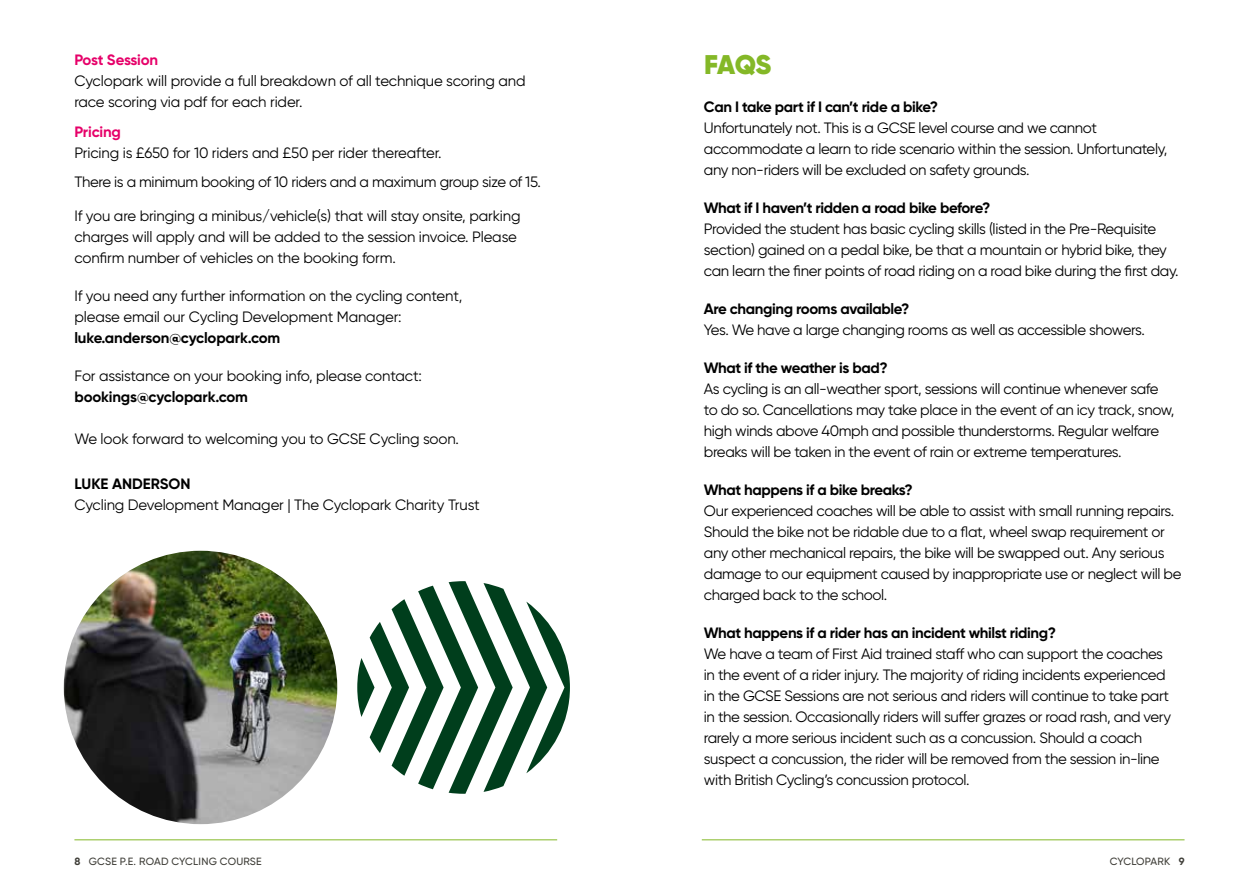
<style>
.page{position:relative;width:1259px;height:893px;background:#fff}
.page>*{position:absolute;margin:0;border:0;box-sizing:border-box;transform-origin:0 0}
.t1{font:900 27px "Gilroy";color:#84b827}
.t2{font:15px/21px "Gilroy";letter-spacing:-.025em;color:#000}
.t3{font:700 15px "Gilroy";letter-spacing:-.025em;color:#000}
.t4{font:700 15px "Gilroy";letter-spacing:-.015em;color:#e60069}
.t5{font:700 15px "Gilroy";color:#000}
.t6{font:500 10.5px "Gilroy";letter-spacing:.015em;color:#3e3d37}
.s1{font-weight:700}
</style>
<div class="page">
<hr style="left:74px;top:839px;width:483px;height:1px;background:#84b827">
<hr style="left:702px;top:839px;width:482px;height:1px;background:#84b827">
<img style="left:64px;top:551px;width:273px;height:273px;border-radius:137px">
<svg style="left:357px;top:581px;width:213px;height:213px"></svg>
<p class="t4" style="left:74px;top:51px;width:85px">Post Session</p>
<p class="t2" style="left:74px;top:70px;width:453px">Cyclopark will provide a full breakdown of all technique scoring and race scoring via pdf for each rider.</p>
<p class="t4" style="left:74px;top:122px;width:48px">Pricing</p>
<p class="t2" style="left:74px;top:137px;width:468px;line-height:29.5px">Pricing is £650 for 10 riders and £50 per rider thereafter.<br>There is a minimum booking of 10 riders and a maximum group size of 15.</p>
<p class="t2" style="left:74px;top:205px;width:448px">If you are bringing a minibus/vehicle(s) that will stay onsite, parking charges will apply and will be added to the session invoice. Please confirm number of vehicles on the booking form.</p>
<p class="t2" style="left:74px;top:285px;width:389px">If you need any further information on the cycling content, please email our Cycling Development Manager:</p>
<p class="t3" style="left:74px;top:328px;width:207px">luke.anderson@cyclopark.com</p>
<p class="t2" style="left:74px;top:365px;width:349px">For assistance on your booking info, please contact:</p>
<p class="t3" style="left:74px;top:387px;width:175px">bookings@cyclopark.com</p>
<p class="t2" style="left:74px;top:428px;width:386px">We look forward to welcoming you to GCSE Cycling soon.</p>
<p class="t5" style="left:74px;top:474px;width:118px">LUKE ANDERSON</p>
<p class="t2" style="left:74px;top:494px;width:407px">Cycling Development Manager | The Cyclopark Charity Trust</p>
<h1 class="t1" style="left:704px;top:47px;width:69px">FAQS</h1>
<p class="t3" style="left:704px;top:97px;width:236px">Can I take part if I can’t ride a bike?</p>
<p class="t2" style="left:704px;top:117px;width:465px">Unfortunately not. This is a GCSE level course and we cannot accommodate a learn to ride scenario within the session. Unfortunately, any non-riders will be excluded on safety grounds.</p>
<p class="t3" style="left:704px;top:198px;width:288px">What if I haven’t ridden a road bike before?</p>
<p class="t2" style="left:704px;top:218px;width:476px">Provided the student has basic cycling skills (listed in the Pre-Requisite section) gained on a pedal bike, be that a mountain or hybrid bike, they can learn the finer points of road riding on a road bike during the first day.</p>
<p class="t3" style="left:704px;top:299px;width:207px">Are changing rooms available?</p>
<p class="t2" style="left:704px;top:319px;width:442px">Yes. We have a large changing rooms as well as accessible showers.</p>
<p class="t3" style="left:704px;top:358px;width:185px">What if the weather is bad?</p>
<p class="t2" style="left:704px;top:378px;width:472px">As cycling is an all-weather sport, sessions will continue whenever safe to do so. Cancellations may take place in the event of an icy track, snow, high winds above 40mph and possible thunderstorms. Regular welfare breaks will be taken in the event of rain or extreme temperatures.</p>
<p class="t3" style="left:704px;top:480px;width:210px">What happens if a bike breaks?</p>
<p class="t2" style="left:704px;top:500px;width:479px">Our experienced coaches will be able to assist with small running repairs.<br>Should the bike not be ridable due to a flat, wheel swap requirement or any other mechanical repairs, the bike will be swapped out. Any serious damage to our equipment caused by inappropriate use or neglect will be charged back to the school.</p>
<p class="t3" style="left:704px;top:623px;width:354px">What happens if a rider has an incident whilst riding?</p>
<p class="t2" style="left:704px;top:643px;width:469px">We have a team of First Aid trained staff who can support the coaches in the event of a rider injury. The majority of riding incidents experienced in the GCSE Sessions are not serious and riders will continue to take part in the session. Occasionally riders will suffer grazes or road rash, and very rarely a more serious incident such as a concussion. Should a coach suspect a concussion, the rider will be removed from the session in-line with British Cycling’s concussion protocol.</p>
<p class="t6" style="left:74px;top:854px;width:189px"><span class="s1">8</span> GCSE P.E. ROAD CYCLING COURSE</p>
<p class="t6" style="left:1109px;top:854px;width:76px">CYCLOPARK <span class="s1">9</span></p>
</div>
